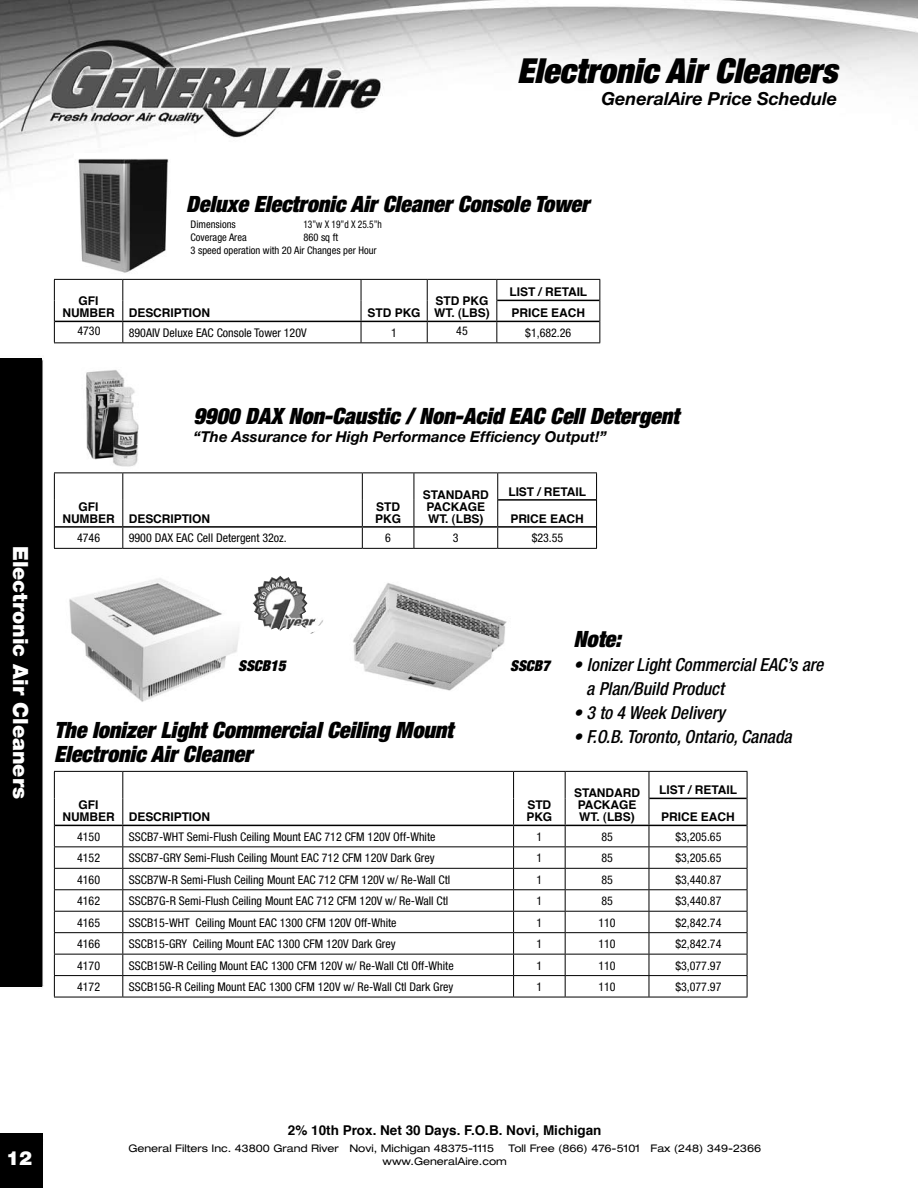
<style>
.page{position:relative;width:918px;height:1188px;background:#fff}
.page>*{position:absolute;margin:0;border:0;box-sizing:border-box;transform-origin:0 0}
.t1{font:italic 900 expanded 34.5px "Helvetica Neue";color:#000}
.t2{font:italic 900 expanded 22.5px/24px "Helvetica Neue";color:#000}
.t3{font:900 21px "Helvetica Neue";color:#fff}
.t4{font:900 19.5px "Helvetica Neue";color:#fff}
.t5{font:italic 500 condensed 18px/24px "Helvetica Neue";color:#000}
.t6{font:italic 700 18px "Helvetica Neue";color:#000}
.t7{font:italic 700 15px "Helvetica Neue";color:#000}
.t8{font:italic 900 expanded 15px "Helvetica Neue";color:#000}
.t9{font:700 13.5px "Helvetica";color:#000}
.t10{font:condensed 12px "Helvetica Neue";color:#000}
.t11{font:700 12px/12px "Helvetica";letter-spacing:-.005em;color:#000}
.t12{font:expanded 10.5px "Helvetica Neue";color:#000}
.t13{font:condensed 10.5px/12.9px "Helvetica Neue";color:#000}
.t14{font:condensed 10.5px "Helvetica Neue";color:#000;scale:.9 1}
.s1{font-weight:900;font-stretch:expanded}
</style>
<div class="page">
<img style="left:0;top:0;width:918px;height:1134px">
<div style="left:0;top:358px;width:42px;height:629px;background:#000"></div>
<svg style="left:54px;top:771px;width:694px;height:226px"></svg>
<hr style="left:54px;top:997px;width:69px;height:1px;background:#000">
<hr style="left:123px;top:997px;width:391px;height:1px;background:#000">
<hr style="left:514px;top:997px;width:51px;height:1px;background:#000">
<hr style="left:565px;top:997px;width:84px;height:1px;background:#000">
<hr style="left:649px;top:997px;width:98px;height:1px;background:#000">
<hr style="left:649px;top:798px;width:98px;height:1px;background:#000">
<hr style="left:55px;top:825px;width:68px;height:1px;background:#000">
<hr style="left:123px;top:825px;width:391px;height:1px;background:#000">
<hr style="left:514px;top:825px;width:51px;height:1px;background:#000">
<hr style="left:565px;top:825px;width:84px;height:1px;background:#000">
<hr style="left:649px;top:825px;width:98px;height:1px;background:#000">
<img style="left:81px;top:368px;width:64px;height:103px">
<img style="left:54px;top:558px;width:194px;height:154px">
<img style="left:332px;top:570px;width:187px;height:131px">
<img style="left:252px;top:576px;width:77px;height:58px">
<svg style="left:54px;top:279px;width:546px;height:64px"></svg>
<hr style="left:497px;top:342px;width:103px;height:1px;background:#000">
<img style="left:74px;top:153px;width:97px;height:123px">
<hr style="left:54px;top:472px;width:69px;height:1px;background:#000">
<hr style="left:123px;top:472px;width:239px;height:1px;background:#000">
<hr style="left:362px;top:472px;width:52px;height:1px;background:#000">
<hr style="left:414px;top:472px;width:84px;height:1px;background:#000">
<hr style="left:498px;top:472px;width:99px;height:1px;background:#000">
<svg style="left:54px;top:473px;width:543px;height:75px"></svg>
<hr style="left:54px;top:548px;width:69px;height:1px;background:#000">
<hr style="left:123px;top:548px;width:239px;height:1px;background:#000">
<hr style="left:362px;top:548px;width:52px;height:1px;background:#000">
<hr style="left:414px;top:548px;width:84px;height:1px;background:#000">
<hr style="left:498px;top:548px;width:99px;height:1px;background:#000">
<hr style="left:498px;top:499px;width:98px;height:2px;background:#000">
<hr style="left:55px;top:526px;width:68px;height:2px;background:#000">
<hr style="left:123px;top:526px;width:239px;height:2px;background:#000">
<hr style="left:362px;top:526px;width:52px;height:2px;background:#000">
<hr style="left:414px;top:526px;width:84px;height:2px;background:#000">
<hr style="left:498px;top:526px;width:98px;height:2px;background:#000">
<div style="left:0;top:1134px;width:43px;height:54px;background:#000"></div>
<h1 class="t1" style="left:517px;top:49px;width:321px">Electronic Air Cleaners</h1>
<h3 class="t6" style="left:601px;top:88px;width:237px">GeneralAire Price Schedule</h3>
<h2 class="t2" style="left:186px;top:191px;width:405px">Deluxe Electronic Air Cleaner Console Tower</h2>
<p class="t13" style="left:191px;top:218px;width:47px">Dimensions</p>
<p class="t14" style="left:303px;top:218px;width:89px">13”w X 19”d X 25.5”h</p>
<p class="t13" style="left:191px;top:231px;width:58px">Coverage Area</p>
<p class="t13" style="left:191px;top:231px;width:188px;text-indent:113px">860 sq ft<br>3 speed operation with 20 Air Changes per Hour</p>
<p class="t11" style="left:62px;top:294px;width:149px;text-indent:16px">GFI<br>NUMBER DESCRIPTION</p>
<p class="t11" style="left:368px;top:306px;width:54px">STD PKG</p>
<p class="t11" style="left:434px;top:294px;width:57px">STD PKG<br>WT. (LBS)</p>
<p class="t11" style="left:510px;top:281px;width:79px;line-height:21px">LIST / RETAIL<br>PRICE EACH</p>
<p class="t10" style="left:77px;top:324px;width:25px">4730</p>
<p class="t10" style="left:129px;top:326px;width:179px">890AIV Deluxe EAC Console Tower 120V</p>
<p class="t10" style="left:391px;top:326px;width:7px">1</p>
<p class="t10" style="left:456px;top:324px;width:13px">45</p>
<p class="t10" style="left:525px;top:326px;width:48px">$1,682.26</p>
<h3 class="t3" style="left:33px;top:546px;width:255px;rotate:90deg">Electronic Air Cleaners</h3>
<h2 class="t2" style="left:194px;top:403px;width:487px">9900 DAX Non-Caustic / Non-Acid EAC Cell Detergent</h2>
<p class="t7" style="left:194px;top:427px;width:415px">“The Assurance for High Performance Efficiency Output!”</p>
<p class="t11" style="left:62px;top:500px;width:149px;text-indent:16px">GFI<br>NUMBER DESCRIPTION</p>
<p class="t11" style="left:375px;top:500px;width:27px">STD<br>PKG</p>
<p class="t11" style="left:423px;top:488px;width:68px;text-align:center">STANDARD<br>PACKAGE<br>WT. (LBS)</p>
<p class="t11" style="left:508px;top:485px;width:79px">LIST / RETAIL</p>
<p class="t11" style="left:510px;top:512px;width:75px">PRICE EACH</p>
<p class="t10" style="left:77px;top:531px;width:25px">4746</p>
<p class="t10" style="left:129px;top:531px;width:160px">9900 DAX EAC Cell Detergent 32oz.</p>
<p class="t10" style="left:385px;top:531px;width:7px">6</p>
<p class="t10" style="left:453px;top:531px;width:7px">3</p>
<p class="t10" style="left:532px;top:531px;width:33px">$23.55</p>
<p class="t8" style="left:238px;top:656px;width:49px">SSCB15</p>
<p class="t8" style="left:510px;top:656px;width:41px">SSCB7</p>
<h2 class="t2" style="left:54px;top:718px;width:401px">The Ionizer Light Commercial Ceiling Mount<br>Electronic Air Cleaner</h2>
<p class="t11" style="left:62px;top:798px;width:149px;text-indent:16px">GFI<br>NUMBER DESCRIPTION</p>
<p class="t11" style="left:526px;top:798px;width:27px">STD<br>PKG</p>
<h2 class="t2" style="left:574px;top:626px;width:49px">Note:</h2>
<h3 class="t5" style="left:586px;top:652px;width:239px;text-indent:-13px"><span class="s1">•</span> Ionizer Light Commercial EAC’s are a Plan/Build Product</h3>
<h3 class="t5" style="left:574px;top:700px;width:153px">• 3 to 4 Week Delivery</h3>
<h3 class="t5" style="left:574px;top:724px;width:220px">• F.O.B. Toronto, Ontario, Canada</h3>
<p class="t11" style="left:574px;top:786px;width:68px;text-align:center">STANDARD<br>PACKAGE<br>WT. (LBS)</p>
<p class="t11" style="left:659px;top:783px;width:79px">LIST / RETAIL</p>
<p class="t11" style="left:661px;top:810px;width:75px">PRICE EACH</p>
<p class="t10" style="left:77px;top:830px;width:25px">4150</p>
<p class="t10" style="left:129px;top:830px;width:308px">SSCB7-WHT Semi-Flush Ceiling Mount EAC 712 CFM 120V Off-White</p>
<p class="t10" style="left:537px;top:830px;width:7px">1</p>
<p class="t10" style="left:601px;top:830px;width:13px">85</p>
<p class="t10" style="left:675px;top:830px;width:48px">$3,205.65</p>
<p class="t10" style="left:77px;top:851px;width:25px">4152</p>
<p class="t10" style="left:129px;top:851px;width:307px">SSCB7-GRY Semi-Flush Ceiling Mount EAC 712 CFM 120V Dark Grey</p>
<p class="t10" style="left:537px;top:851px;width:7px">1</p>
<p class="t10" style="left:601px;top:851px;width:13px">85</p>
<p class="t10" style="left:675px;top:851px;width:48px">$3,205.65</p>
<p class="t10" style="left:77px;top:873px;width:25px">4160</p>
<p class="t10" style="left:129px;top:873px;width:323px">SSCB7W-R Semi-Flush Ceiling Mount EAC 712 CFM 120V w/ Re-Wall Ctl</p>
<p class="t10" style="left:537px;top:873px;width:7px">1</p>
<p class="t10" style="left:601px;top:873px;width:13px">85</p>
<p class="t10" style="left:675px;top:873px;width:48px">$3,440.87</p>
<p class="t10" style="left:77px;top:894px;width:25px">4162</p>
<p class="t10" style="left:129px;top:894px;width:321px">SSCB7G-R Semi-Flush Ceiling Mount EAC 712 CFM 120V w/ Re-Wall Ctl</p>
<p class="t10" style="left:537px;top:894px;width:7px">1</p>
<p class="t10" style="left:601px;top:894px;width:13px">85</p>
<p class="t10" style="left:675px;top:894px;width:48px">$3,440.87</p>
<p class="t10" style="left:77px;top:915px;width:25px">4165</p>
<p class="t10" style="left:129px;top:915px;width:269px">SSCB15-WHT Ceiling Mount EAC 1300 CFM 120V Off-White</p>
<p class="t10" style="left:537px;top:915px;width:7px">1</p>
<p class="t10" style="left:598px;top:915px;width:19px">110</p>
<p class="t10" style="left:675px;top:915px;width:48px">$2,842.74</p>
<p class="t10" style="left:77px;top:937px;width:25px">4166</p>
<p class="t10" style="left:129px;top:937px;width:268px">SSCB15-GRY Ceiling Mount EAC 1300 CFM 120V Dark Grey</p>
<p class="t10" style="left:537px;top:937px;width:7px">1</p>
<p class="t10" style="left:598px;top:937px;width:19px">110</p>
<p class="t10" style="left:675px;top:937px;width:48px">$2,842.74</p>
<p class="t10" style="left:77px;top:958px;width:25px">4170</p>
<p class="t10" style="left:129px;top:958px;width:326px">SSCB15W-R Ceiling Mount EAC 1300 CFM 120V w/ Re-Wall Ctl Off-White</p>
<p class="t10" style="left:537px;top:958px;width:7px">1</p>
<p class="t10" style="left:598px;top:958px;width:19px">110</p>
<p class="t10" style="left:675px;top:958px;width:48px">$3,077.97</p>
<p class="t10" style="left:77px;top:980px;width:25px">4172</p>
<p class="t10" style="left:129px;top:980px;width:326px">SSCB15G-R Ceiling Mount EAC 1300 CFM 120V w/ Re-Wall Ctl Dark Grey</p>
<p class="t10" style="left:537px;top:980px;width:7px">1</p>
<p class="t10" style="left:598px;top:980px;width:19px">110</p>
<p class="t10" style="left:675px;top:980px;width:48px">$3,077.97</p>
<h3 class="t4" style="left:6px;top:1147px;width:28px">12</h3>
<p class="t9" style="left:288px;top:1118px;width:315px">2% 10th Prox. Net 30 Days. F.O.B. Novi, Michigan</p>
<p class="t12" style="left:128px;top:1142px;width:367px">General Filters Inc. 43800 Grand River Novi, Michigan 48375-1115</p>
<p class="t12" style="left:508px;top:1142px;width:254px">Toll Free (866) 476-5101 Fax (248) 349-2366</p>
<p class="t12" style="left:383px;top:1155px;width:126px">www.GeneralAire.com</p>
</div>
